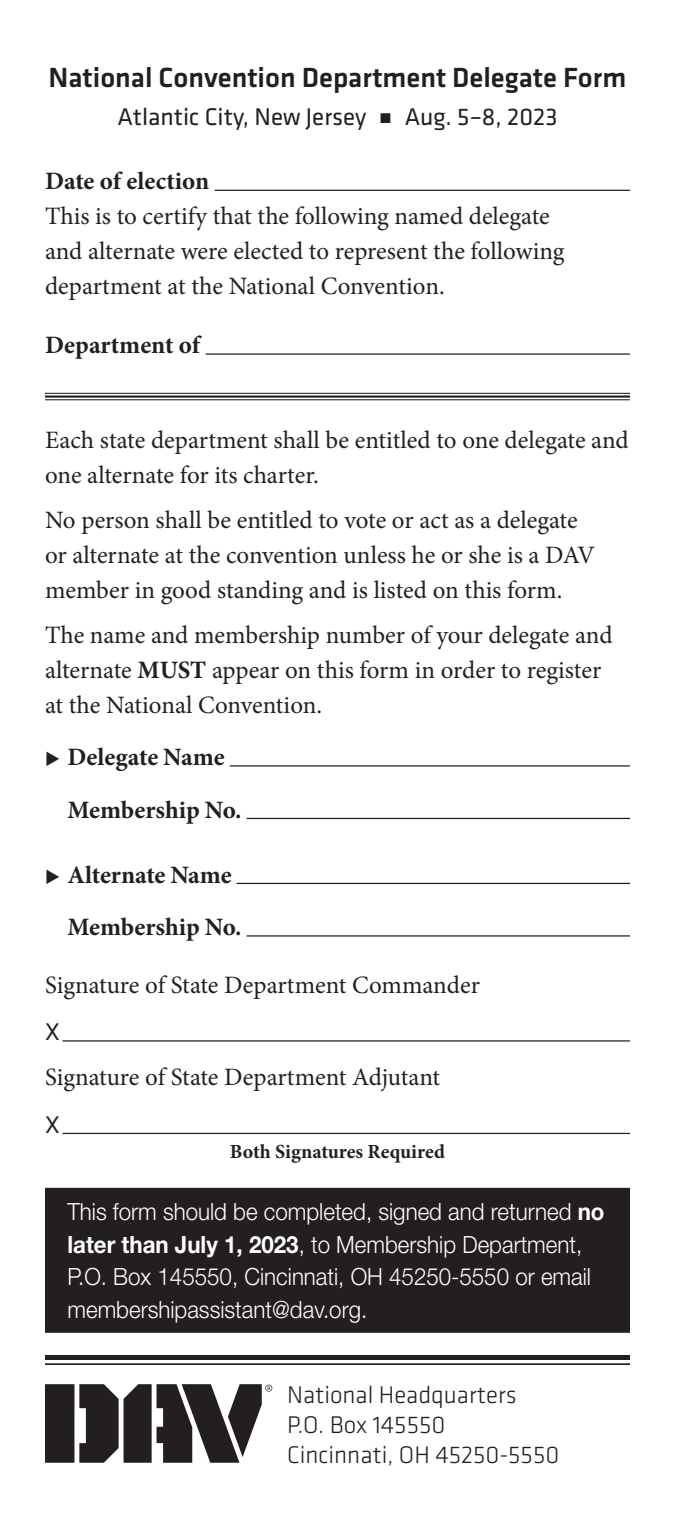
<style>
.page{position:relative;width:675px;height:1530px;background:#fff}
.page>*{position:absolute;margin:0;border:0;box-sizing:border-box;transform-origin:0 0}
.A_Hd{font:500 28.75px "Klavika";color:#231f20}
.Body_Text{font:25px/35px "Minion Pro";letter-spacing:-.005em;color:#231f20}
.t1{font:300 25px "Klavika";color:#231f20}
.Location_and_Date{font:25px "Klavika";color:#231f20}
.Delegate_line_1{font:700 25px "Minion Pro";letter-spacing:-.005em;color:#231f20}
.Date_and_Department{font:700 25px "Minion Pro";letter-spacing:-.005em;color:#231f20}
.Delegate_line_2{font:700 25px "Minion Pro";letter-spacing:-.005em;color:#231f20}
.Signature_line{font:25px "Klavika";color:#231f20}
.Mail-In_Instructions{font:300 23.75px/32.5px "Helvetica Neue LT Std";color:#fff;scale:.94 1}
.Signature_instructio{font:700 20px "Minion Pro";color:#231f20}
.s1{font-size:20px}
.s2{font-weight:700}
</style>
<div class="page">
<hr style="left:45px;top:393px;width:585px;height:1px;background:#231f20">
<hr style="left:45px;top:395px;width:585px;height:3px;background:#231f20">
<hr style="left:45px;top:399px;width:585px;height:1px;background:#231f20">
<div style="left:45px;top:1188px;width:585px;height:145px;background:#231f20"></div>
<hr style="left:215px;top:190px;width:415px;height:1px;background:#231f20">
<hr style="left:206px;top:353px;width:424px;height:2px;background:#231f20">
<hr style="left:230px;top:765px;width:400px;height:2px;background:#231f20">
<hr style="left:247px;top:818px;width:383px;height:1px;background:#231f20">
<hr style="left:237px;top:883px;width:393px;height:1px;background:#231f20">
<hr style="left:247px;top:935px;width:383px;height:2px;background:#231f20">
<hr style="left:62px;top:1040px;width:568px;height:2px;background:#231f20">
<hr style="left:62px;top:1133px;width:568px;height:1px;background:#231f20">
<svg style="left:45px;top:1384px;width:227px;height:79px"></svg>
<svg style="left:265px;top:1385px;width:7px;height:7px"></svg>
<div style="left:45px;top:1355px;width:585px;height:5px;background:#231f20"></div>
<hr style="left:45px;top:1363px;width:585px;height:2px;background:#231f20">
<p class="A_Hd" style="left:49px;top:58px;width:579px">National Convention Department Delegate Form</p>
<p class="Location_and_Date" style="left:117px;top:101px;width:442px">Atlantic City, New Jersey <span class="s1">•</span> Aug. 5–8, 2023</p>
<p class="Date_and_Department" style="left:45px;top:163px;width:166px">Date of election</p>
<p class="Body_Text" style="left:45px;top:199px;width:521px">This is to certify that the following named delegate and alternate were elected to represent the following department at the National Convention.</p>
<p class="Date_and_Department" style="left:45px;top:327px;width:157px">Department of</p>
<p class="Body_Text" style="left:45px;top:422px;width:585px">Each state department shall be entitled to one delegate and one alternate for its charter.</p>
<p class="Body_Text" style="left:45px;top:502px;width:552px">No person shall be entitled to vote or act as a delegate or alternate at the convention unless he or she is a DAV member in good standing and is listed on this form.</p>
<p class="Body_Text" style="left:45px;top:617px;width:569px">The name and membership number of your delegate and alternate <span class="s2">MUST</span> appear on this form in order to register at the National Convention.</p>
<p class="Delegate_line_1" style="left:45px;top:740px;width:181px">◆ Delegate Name</p>
<p class="Delegate_line_2" style="left:68px;top:792px;width:176px">Membership No.</p>
<p class="Delegate_line_1" style="left:45px;top:857px;width:188px">◆ Alternate Name</p>
<p class="Delegate_line_2" style="left:68px;top:910px;width:176px">Membership No.</p>
<p class="Body_Text" style="left:45px;top:967px;width:436px">Signature of State Department Commander</p>
<p class="Signature_line" style="left:45px;top:1016px;width:16px">X</p>
<p class="Body_Text" style="left:45px;top:1060px;width:397px">Signature of State Department Adjutant</p>
<p class="Signature_line" style="left:45px;top:1108px;width:16px">X</p>
<p class="Signature_instructio" style="left:230px;top:1137px;width:217px">Both Signatures Required</p>
<p class="Mail-In_Instructions" style="left:68px;top:1195px;width:573px">This form should be completed, signed and returned <span class="s2">no later than July 1, 2023</span>, to Membership Department, P.O. Box 145550, Cincinnati, OH 45250-5550 or email membershipassistant@dav.org.</p>
<p class="t1" style="left:287px;top:1380px;width:231px">National Headquarters</p>
<p class="t1" style="left:287px;top:1410px;width:160px">P.O. Box 145550</p>
<p class="t1" style="left:287px;top:1440px;width:274px">Cincinnati, OH 45250-5550</p>
</div>
